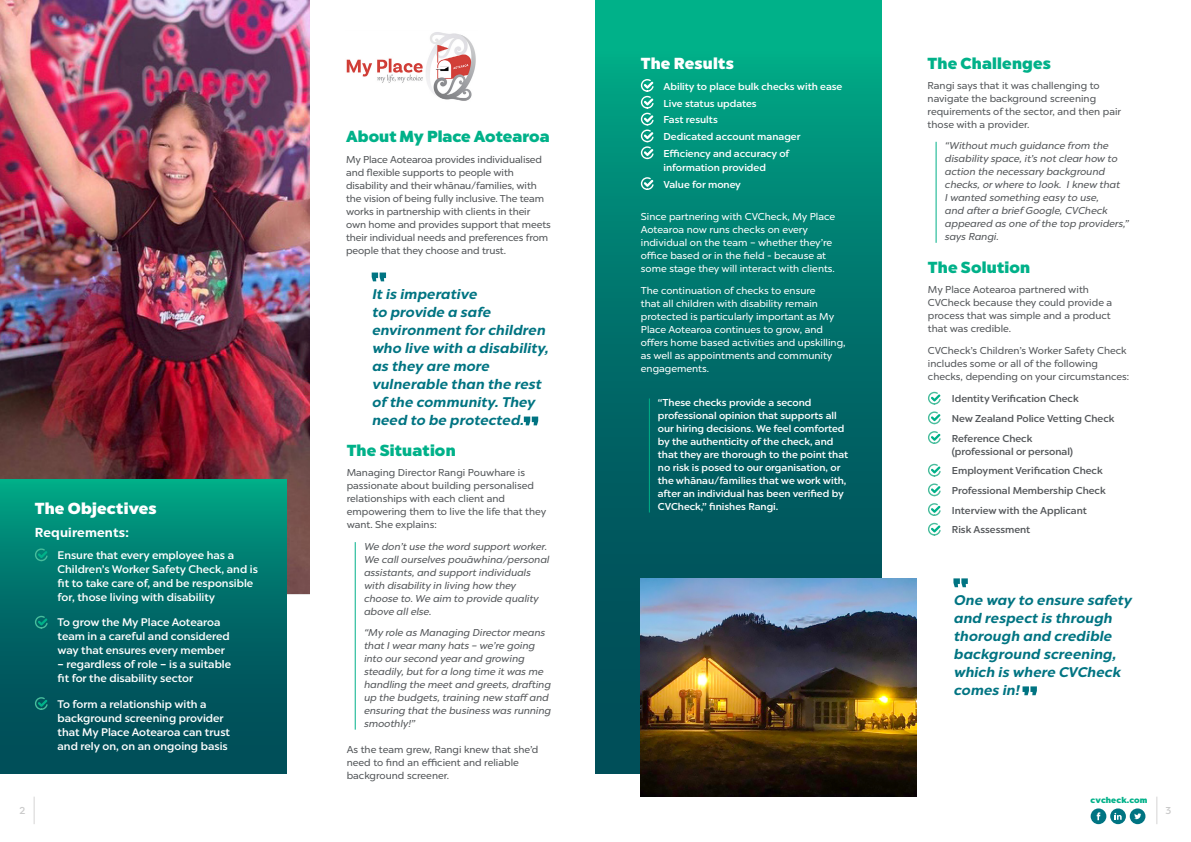
<style>
.page{position:relative;width:1191px;height:842px;background:#fff}
.page>*{position:absolute;margin:0;border:0;box-sizing:border-box;transform-origin:0 0}
.t1{font:800 16px "Chronica Pro";letter-spacing:.01em;color:#00b189}
.t2{font:800 16px "Chronica Pro";letter-spacing:.01em;color:#fff}
.t3{font:italic 700 14px/18px "Chronica Pro";letter-spacing:.015em;color:#007482}
.t4{font:700 13px "Chronica Pro";letter-spacing:.01em;color:#fff}
.t5{font:500 11px/14px "Chronica Pro";color:#fff}
.t6{font:10px/13px "Chronica Pro";color:#54575a}
.t7{font:10px/13px "Chronica Pro Regular It";color:#54575a}
.t8{font:500 10px/13px "Chronica Pro";color:#fff}
.t9{font:10px/13px "Chronica Pro";color:#fff}
.t10{font:500 10px/19.7px "Chronica Pro";color:#54575a}
.t11{font:500 10px "Chronica Pro";color:#cacaca}
.t12{font:800 8.4px "Chronica Pro";letter-spacing:.015em;color:#00b189}
</style>
<div class="page">
<img style="left:0;top:0;width:309px;height:593px">
<svg style="left:0;top:479px;width:286px;height:294px;background:#006d68"></svg>
<svg style="left:595px;top:0;width:287px;height:773px;background:#00796f"></svg>
<hr style="left:649px;top:398px;width:1px;height:114px;background:#00b189">
<svg style="left:640px;top:78px;width:14px;height:82px"></svg>
<svg style="left:640px;top:176px;width:14px;height:15px"></svg>
<svg style="left:1090px;top:808px;width:16px;height:16px"></svg>
<svg style="left:1096px;top:812px;width:4px;height:8px"></svg>
<svg style="left:1110px;top:808px;width:16px;height:16px"></svg>
<svg style="left:1114px;top:813px;width:7px;height:7px"></svg>
<svg style="left:1129px;top:808px;width:16px;height:16px"></svg>
<svg style="left:1156px;top:797px;width:1px;height:27px"></svg>
<hr style="left:33px;top:797px;width:2px;height:27px;background:#e2e1e1">
<hr style="left:355px;top:542px;width:1px;height:188px;background:#00b189">
<svg style="left:34px;top:548px;width:15px;height:14px"></svg>
<svg style="left:34px;top:615px;width:15px;height:14px"></svg>
<svg style="left:34px;top:696px;width:15px;height:15px"></svg>
<hr style="left:935px;top:142px;width:1px;height:101px;background:#00b189">
<svg style="left:928px;top:391px;width:13px;height:14px"></svg>
<svg style="left:928px;top:411px;width:13px;height:33px"></svg>
<svg style="left:928px;top:463px;width:13px;height:14px"></svg>
<svg style="left:928px;top:483px;width:13px;height:53px"></svg>
<svg style="left:953px;top:578px;width:14px;height:9px"></svg>
<svg style="left:1022px;top:686px;width:15px;height:9px"></svg>
<img style="left:641px;top:578px;width:275px;height:219px">
<svg style="left:372px;top:273px;width:14px;height:8px"></svg>
<svg style="left:524px;top:417px;width:14px;height:8px"></svg>
<img style="left:346px;top:32px;width:130px;height:69px">
<h1 class="t2" style="left:35px;top:498px;width:123px">The Objectives</h1>
<h3 class="t4" style="left:35px;top:524px;width:95px">Requirements:</h3>
<p class="t5" style="left:58px;top:548px;width:202px">Ensure that every employee has a Children’s Worker Safety Check, and is fit to take care of, and be responsible for, those living with disability</p>
<p class="t5" style="left:58px;top:615px;width:174px">To grow the My Place Aotearoa team in a careful and considered way that ensures every member</p>
<p class="t5" style="left:58px;top:657px;width:175px">– regardless of role – is a suitable fit for the disability sector</p>
<p class="t5" style="left:58px;top:697px;width:174px">To form a relationship with a background screening provider that My Place Aotearoa can trust and rely on, on an ongoing basis</p>
<h1 class="t1" style="left:346px;top:127px;width:205px">About My Place Aotearoa</h1>
<p class="t6" style="left:346px;top:152px;width:206px">My Place Aotearoa provides individualised and flexible supports to people with disability and their whānau/families, with the vision of being fully inclusive. The team works in partnership with clients in their own home and provides support that meets their individual needs and preferences from people that they choose and trust.</p>
<h2 class="t3" style="left:372px;top:285px;width:178px">It is imperative<br>to provide a safe environment for children who live with a disability, as they are more vulnerable than the rest of the community. They need to be protected.</h2>
<h1 class="t1" style="left:347px;top:440px;width:110px">The Situation</h1>
<p class="t6" style="left:347px;top:466px;width:201px">Managing Director Rangi Pouwhare is passionate about building personalised relationships with each client and empowering them to live the life that they want. She explains:</p>
<p class="t7" style="left:364px;top:540px;width:187px">We don’t use the word support worker.<br>We call ourselves pouāwhina/personal assistants, and support individuals with disability in living how they choose to. We aim to provide quality above all else.</p>
<p class="t7" style="left:364px;top:626px;width:188px">“My role as Managing Director means that I wear many hats – we’re going into our second year and growing steadily, but for a long time it was me handling the meet and greets, drafting up the budgets, training new staff and ensuring that the business was running smoothly!”</p>
<p class="t6" style="left:347px;top:743px;width:193px">As the team grew, Rangi knew that she’d need to find an efficient and reliable background screener.</p>
<h1 class="t2" style="left:641px;top:53px;width:95px">The Results</h1>
<p class="t8" style="left:663px;top:78px;width:180px;line-height:16.8px">Ability to place bulk checks with ease<br>Live status updates<br>Fast results<br>Dedicated account manager<br>Efficiency and accuracy of</p>
<p class="t8" style="left:663px;top:159px;width:104px;line-height:16.8px">information provided<br>Value for money</p>
<p class="t9" style="left:641px;top:210px;width:196px">Since partnering with CVCheck, My Place Aotearoa now runs checks on every individual on the team – whether they’re office based or in the field - because at some stage they will interact with clients.</p>
<p class="t9" style="left:641px;top:284px;width:206px">The continuation of checks to ensure<br>that all children with disability remain protected is particularly important as My Place Aotearoa continues to grow, and offers home based activities and upskilling, as well as appointments and community engagements.</p>
<p class="t8" style="left:658px;top:396px;width:192px">“These checks provide a second professional opinion that supports all our hiring decisions. We feel comforted by the authenticity of the check, and that they are thorough to the point that no risk is posed to our organisation, or the whānau/families that we work with, after an individual has been verified by CVCheck,” finishes Rangi.</p>
<h1 class="t1" style="left:927px;top:53px;width:125px">The Challenges</h1>
<p class="t6" style="left:927px;top:79px;width:195px">Rangi says that it was challenging to navigate the background screening requirements of the sector, and then pair those with a provider.</p>
<p class="t7" style="left:944px;top:139px;width:185px">“Without much guidance from the disability space, it’s not clear how to action the necessary background checks, or where to look. I knew that<br>I wanted something easy to use,<br>and after a brief Google, CVCheck appeared as one of the top providers,” says Rangi.</p>
<h1 class="t1" style="left:928px;top:257px;width:104px">The Solution</h1>
<p class="t6" style="left:928px;top:283px;width:186px">My Place Aotearoa partnered with<br>CVCheck because they could provide a process that was simple and a product that was credible.</p>
<p class="t6" style="left:928px;top:344px;width:203px">CVCheck’s Children’s Worker Safety Check includes some or all of the following checks, depending on your circumstances:</p>
<p class="t10" style="left:952px;top:389px;width:164px">Identity Verification Check<br>New Zealand Police Vetting Check<br>Reference Check</p>
<p class="t10" style="left:952px;top:441px;width:155px">(professional or personal)<br>Employment Verification Check<br>Professional Membership Check<br>Interview with the Applicant<br>Risk Assessment</p>
<h2 class="t3" style="left:953px;top:591px;width:179px">One way to ensure safety and respect is through thorough and credible background screening, which is where CVCheck comes in!</h2>
<p class="t12" style="left:1090px;top:795px;width:58px">cvcheck.com</p>
<p class="t11" style="left:20px;top:804px;width:7px">2</p>
<p class="t11" style="left:1165px;top:804px;width:7px">3</p>
</div>
